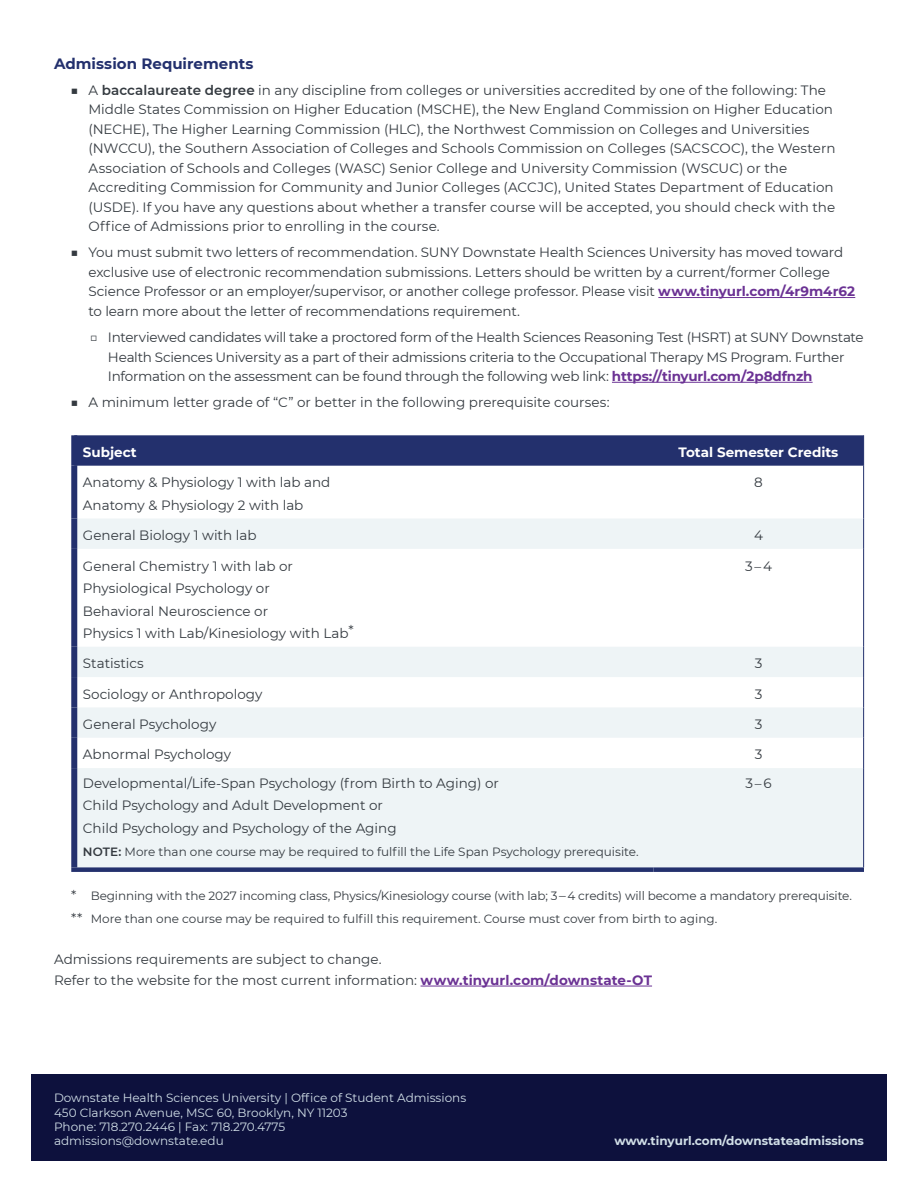
<style>
.page{position:relative;width:918px;height:1188px;background:#fff}
.page>*{position:absolute;margin:0;border:0;box-sizing:border-box;transform-origin:0 0}
.t1{font:700 15px "Montserrat";color:#23306d}
.t2{font:13.5px/19.5px "Montserrat";color:#343a40}
.t3{font:13.5px/19.5px "Montserrat";letter-spacing:-.02em;color:#343a40}
.t4{font:700 13.5px "Montserrat";color:#fff}
.t5{font:12px/23.2px "Montserrat";letter-spacing:-.01em;color:#343a40}
.t6{font:12px/14.4px "Montserrat";color:#d1dfe7}
.t7{font:700 12px "Montserrat";color:#d1dfe7}
.s1{font-weight:600}
.s2{font-weight:700;color:#6b3294}
.s3{font-size:13.5px}
</style>
<div class="page">
<div style="left:31px;top:1075px;width:856px;height:86px;background:#0d113d"></div>
<hr style="left:658px;top:297px;width:197px;height:1px;background:#6b3294">
<hr style="left:612px;top:382px;width:201px;height:1px;background:#6b3294">
<hr style="left:421px;top:986px;width:231px;height:1px;background:#6b3294">
<div style="left:77px;top:435px;width:786px;height:31px;background:#23306d"></div>
<svg style="left:77px;top:519px;width:786px;height:348px;fill:#eef4f6"></svg>
<div style="left:71px;top:435px;width:6px;height:31px;background:#23306d"></div>
<div style="left:71px;top:466px;width:6px;height:53px;background:#23306d"></div>
<div style="left:71px;top:519px;width:6px;height:30px;background:#23306d"></div>
<div style="left:71px;top:549px;width:6px;height:98px;background:#23306d"></div>
<div style="left:71px;top:647px;width:6px;height:30px;background:#23306d"></div>
<div style="left:71px;top:677px;width:6px;height:30px;background:#23306d"></div>
<div style="left:71px;top:707px;width:6px;height:31px;background:#23306d"></div>
<div style="left:71px;top:738px;width:6px;height:30px;background:#23306d"></div>
<div style="left:71px;top:768px;width:6px;height:99px;background:#23306d"></div>
<hr style="left:863px;top:435px;width:1px;height:31px;background:#23306d">
<hr style="left:863px;top:466px;width:1px;height:53px;background:#23306d">
<hr style="left:863px;top:519px;width:1px;height:30px;background:#23306d">
<hr style="left:863px;top:549px;width:1px;height:98px;background:#23306d">
<hr style="left:863px;top:647px;width:1px;height:30px;background:#23306d">
<hr style="left:863px;top:677px;width:1px;height:30px;background:#23306d">
<hr style="left:863px;top:707px;width:1px;height:31px;background:#23306d">
<hr style="left:863px;top:738px;width:1px;height:30px;background:#23306d">
<hr style="left:863px;top:768px;width:1px;height:99px;background:#23306d">
<div style="left:71px;top:867px;width:582px;height:5px;background:#23306d"></div>
<div style="left:653px;top:867px;width:211px;height:5px;background:#23306d"></div>
<p class="t1" style="left:54px;top:52px;width:201px">Admission Requirements</p>
<p class="t2" style="left:88px;top:80px;width:748px;text-indent:-18px">■ A <span class="s1">baccalaureate degree</span> in any discipline from colleges or universities accredited by one of the following: The Middle States Commission on Higher Education (MSCHE), the New England Commission on Higher Education (NECHE), The Higher Learning Commission (HLC), the Northwest Commission on Colleges and Universities (NWCCU), the Southern Association of Colleges and Schools Commission on Colleges (SACSCOC), the Western Association of Schools and Colleges (WASC) Senior College and University Commission (WSCUC) or the Accrediting Commission for Community and Junior Colleges (ACCJC), United States Department of Education (USDE). If you have any questions about whether a transfer course will be accepted, you should check with the Office of Admissions prior to enrolling in the course.</p>
<p class="t2" style="left:88px;top:242px;width:768px;text-indent:-18px">■ You must submit two letters of recommendation. SUNY Downstate Health Sciences University has moved toward exclusive use of electronic recommendation submissions. Letters should be written by a current/former College Science Professor or an employer/supervisor, or another college professor. Please visit <span class="s2">www.tinyurl.com/4r9m4r62 </span>to learn more about the letter of recommendations requirement.</p>
<p class="t3" style="left:108px;top:327px;width:757px;text-indent:-18px">□ Interviewed candidates will take a proctored form of the Health Sciences Reasoning Test (HSRT) at SUNY Downstate<br>Health Sciences University as a part of their admissions criteria to the Occupational Therapy MS Program. Further<br>Information on the assessment can be found through the following web link: <span class="s2">https://tinyurl.com/2p8dfnzh</span></p>
<p class="t2" style="left:70px;top:392px;width:541px">■ A minimum letter grade of “C” or better in the following prerequisite courses:</p>
<p class="t4" style="left:83px;top:443px;width:55px">Subject</p>
<p class="t4" style="left:679px;top:443px;width:161px">Total Semester Credits</p>
<p class="t2" style="left:83px;top:471px;width:249px;line-height:22.5px">Anatomy &amp; Physiology 1 with lab and<br>Anatomy &amp; Physiology 2 with lab</p>
<p class="t2" style="left:754px;top:472px;width:10px">8</p>
<p class="t2" style="left:83px;top:525px;width:175px">General Biology 1 with lab</p>
<p class="t2" style="left:754px;top:525px;width:10px">4</p>
<p class="t2" style="left:83px;top:554px;width:272px;line-height:22.5px">General Chemistry 1 with lab or<br>Physiological Psychology or<br>Behavioral Neuroscience or<br>Physics 1 with Lab/Kinesiology with Lab*</p>
<p class="t2" style="left:745px;top:556px;width:28px">3 – 4</p>
<p class="t2" style="left:83px;top:653px;width:62px">Statistics</p>
<p class="t2" style="left:755px;top:653px;width:9px">3</p>
<p class="t2" style="left:83px;top:684px;width:181px">Sociology or Anthropology</p>
<p class="t2" style="left:755px;top:684px;width:9px">3</p>
<p class="t2" style="left:83px;top:714px;width:135px">General Psychology</p>
<p class="t2" style="left:755px;top:714px;width:9px">3</p>
<p class="t2" style="left:83px;top:744px;width:150px">Abnormal Psychology</p>
<p class="t2" style="left:755px;top:744px;width:9px">3</p>
<p class="t2" style="left:83px;top:771px;width:418px;line-height:22.5px">Developmental/Life-Span Psychology (from Birth to Aging) or<br>Child Psychology and Adult Development or<br>Child Psychology and Psychology of the Aging</p>
<p class="t5" style="left:83px;top:840px;width:557px"><span class="s1">NOTE:</span> More than one course may be required to fulfill the Life Span Psychology prerequisite.</p>
<p class="t2" style="left:745px;top:773px;width:28px">3 – 6</p>
<p class="t5" style="left:71px;top:884px;width:782px"><span class="s3">*</span> Beginning with the 2027 incoming class, Physics/Kinesiology course (with lab; 3 <span class="s3">–</span> 4 credits) will become a mandatory prerequisite. <span class="s3">**</span> More than one course may be required to fulfill this requirement. Course must cover from birth to aging.</p>
<p class="t2" style="left:54px;top:948px;width:600px;line-height:21px">Admissions requirements are subject to change.<br>Refer to the website for the most current information: <span class="s2">www.tinyurl.com/downstate-OT</span></p>
<p class="t6" style="left:54px;top:1090px;width:414px">Downstate Health Sciences University | Office of Student Admissions 450 Clarkson Avenue, MSC 60, Brooklyn, NY 11203<br>Phone: 718.270.2446 | Fax: 718.270.4775<br>admissions@downstate.edu</p>
<p class="t7" style="left:614px;top:1132px;width:251px">www.tinyurl.com/downstateadmissions</p>
</div>
